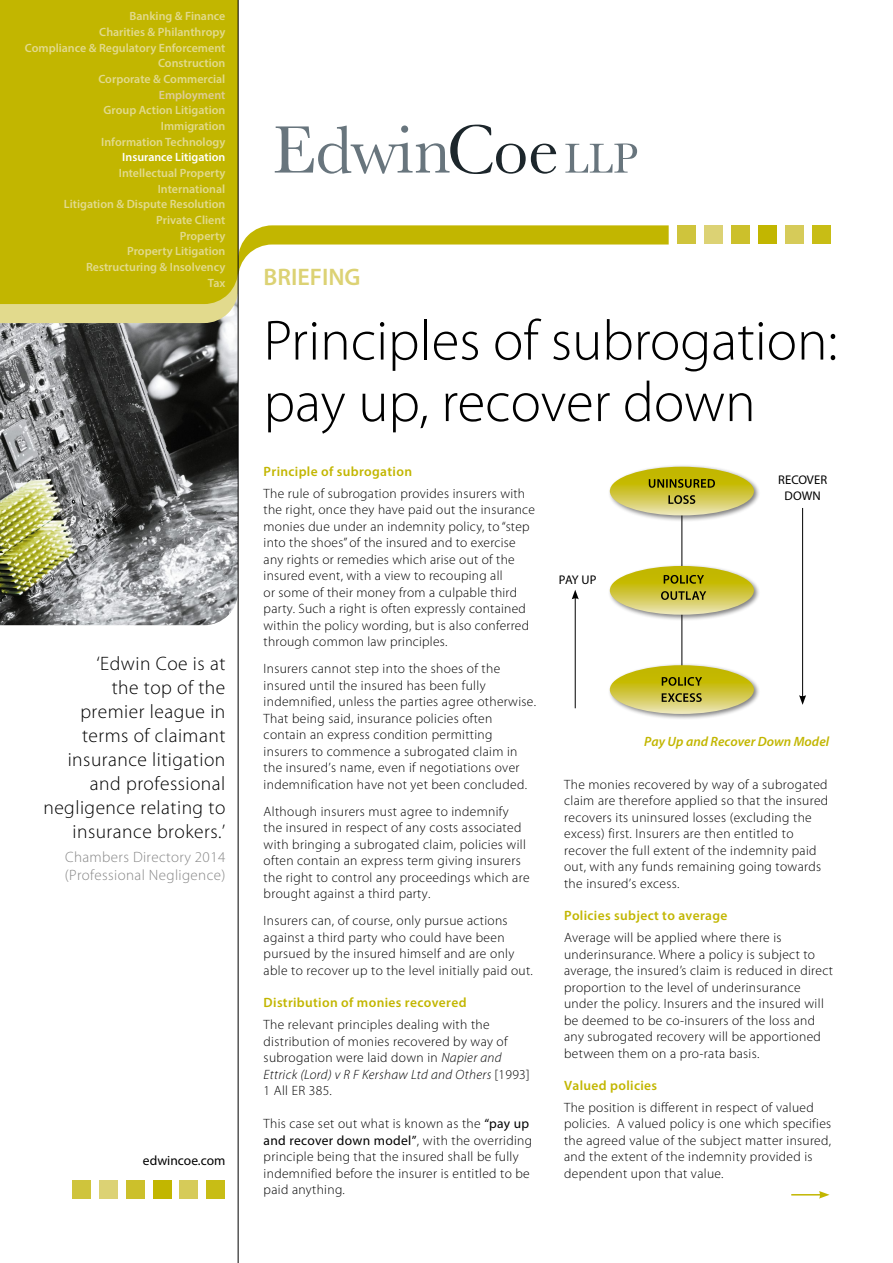
<style>
.page{position:relative;width:893px;height:1263px;background:#fff}
.page>*{position:absolute;margin:0;border:0;box-sizing:border-box;transform-origin:0 0}
.t1{font:300 57px/61.5px "Myriad Pro";color:#000}
.t2{font:600 24px "Myriad Pro";color:#dcd274}
.t3{font:300 19.5px/24px "Myriad Pro";letter-spacing:.025em;color:#000;text-align:right}
.t4{font:300 15px/18px "Myriad Pro";letter-spacing:.025em;color:#878787}
.t5{font:300 13.5px/16.5px "Myriad Pro";letter-spacing:.025em;color:#000}
.t6{font:600 13.5px "Myriad Pro";letter-spacing:.025em;color:#c2b600}
.t7{font:italic 600 13.5px "Myriad Pro";color:#c2b600}
.t8{font:13.5px "Myriad Pro";color:#000}
.t9{font:12.6px/16.2px "Myriad Pro";color:#000;text-align:center}
.t10{font:600 12px/15.6px "Myriad Pro";color:#e2da8d;text-align:right}
.t11{font:600 12px "Myriad Pro";color:#fff}
.t12{font:600 12px "Myriad Pro";color:#decd9a}
.s1{font-style:italic}
.s2{font-weight:400}
</style>
<div class="page">
<hr style="left:791px;top:1194px;width:30px;height:1px;background:#c2b600">
<svg style="left:819px;top:1191px;width:10px;height:7px"></svg>
<hr style="left:681px;top:485px;width:1px;height:193px;background:#000">
<hr style="left:575px;top:597px;width:1px;height:111px;background:#000">
<svg style="left:572px;top:590px;width:7px;height:9px"></svg>
<hr style="left:802px;top:508px;width:1px;height:189px;background:#000">
<svg style="left:799px;top:695px;width:7px;height:10px"></svg>
<div style="left:608px;top:464px;width:152px;height:58px;background:#000;opacity:.5"></div>
<svg style="left:610px;top:467px;width:144px;height:48px;background:#c9c15a"></svg>
<div style="left:608px;top:564px;width:152px;height:57px;background:#000;opacity:.5"></div>
<svg style="left:610px;top:566px;width:144px;height:49px;background:#ccc45d"></svg>
<div style="left:608px;top:663px;width:152px;height:58px;background:#000;opacity:.5"></div>
<svg style="left:610px;top:665px;width:144px;height:49px;background:#ccc45d"></svg>
<img style="left:0;top:323px;width:238px;height:302px">
<svg style="left:239px;top:225px;width:430px;height:46px"></svg>
<div style="left:0;top:304px;width:238px;height:19px;background:#e2da8d"></div>
<div style="left:0;top:0;width:238px;height:304px;background:#c2b600"></div>
<hr style="left:238px;top:0;width:1px;height:1263px;background:#000">
<div style="left:677px;top:225px;width:19px;height:19px;background:#cfc43c"></div>
<div style="left:704px;top:225px;width:19px;height:19px;background:#dcd274"></div>
<div style="left:731px;top:225px;width:19px;height:19px;background:#ccc02b"></div>
<div style="left:758px;top:225px;width:19px;height:19px;background:#c2b600"></div>
<div style="left:785px;top:225px;width:19px;height:19px;background:#d6cb59"></div>
<div style="left:812px;top:225px;width:19px;height:19px;background:#c8bd15"></div>
<div style="left:72px;top:1180px;width:19px;height:19px;background:#cfc43c"></div>
<div style="left:99px;top:1180px;width:19px;height:19px;background:#dcd274"></div>
<div style="left:126px;top:1180px;width:19px;height:19px;background:#ccc02b"></div>
<div style="left:153px;top:1180px;width:19px;height:19px;background:#c2b600"></div>
<div style="left:180px;top:1180px;width:18px;height:19px;background:#d6cb59"></div>
<div style="left:206px;top:1180px;width:19px;height:19px;background:#c8bd15"></div>
<svg style="left:565px;top:143px;width:72px;height:30px"></svg>
<svg style="left:275px;top:125px;width:281px;height:49px"></svg>
<p class="t10" style="left:25px;top:8px;width:202px">Banking &amp; Finance<br>Charities &amp; Philanthropy<br>Compliance &amp; Regulatory Enforcement<br>Construction<br>Corporate &amp; Commercial</p>
<p class="t12" style="left:159px;top:87px;width:68px">Employment</p>
<p class="t10" style="left:101px;top:102px;width:126px">Group Action Litigation<br>Immigration<br>Information Technology</p>
<p class="t11" style="left:122px;top:150px;width:105px">Insurance Litigation</p>
<p class="t10" style="left:64px;top:165px;width:163px">Intellectual Property<br>International<br>Litigation &amp; Dispute Resolution<br>Private Client<br>Property<br>Property Litigation<br>Restructuring &amp; Insolvency<br>Tax</p>
<h3 class="t3" style="left:43px;top:651px;width:183px">‘Edwin Coe is at<br>the top of the premier league in terms of claimant insurance litigation and professional negligence relating to insurance brokers.’</h3>
<p class="t4" style="left:65px;top:848px;width:162px">Chambers Directory 2014 (Professional Negligence)</p>
<p class="t8" style="left:143px;top:1152px;width:84px">edwincoe.com</p>
<h2 class="t2" style="left:264px;top:261px;width:98px">BRIEFING</h2>
<h1 class="t1" style="left:264px;top:309px;width:575px">Principles of subrogation: pay up, recover down</h1>
<p class="t6" style="left:264px;top:463px;width:150px">Principle of subrogation</p>
<p class="t5" style="left:264px;top:485px;width:273px">The rule of subrogation provides insurers with the right, once they have paid out the insurance monies due under an indemnity policy, to “step into the shoes” of the insured and to exercise any rights or remedies which arise out of the insured event, with a view to recouping all<br>or some of their money from a culpable third party. Such a right is often expressly contained within the policy wording, but is also conferred through common law principles.</p>
<p class="t5" style="left:264px;top:660px;width:274px">Insurers cannot step into the shoes of the insured until the insured has been fully indemnified, unless the parties agree otherwise.<br>That being said, insurance policies often contain an express condition permitting insurers to commence a subrogated claim in the insured’s name, even if negotiations over indemnification have not yet been concluded.</p>
<p class="t5" style="left:264px;top:803px;width:267px">Although insurers must agree to indemnify the insured in respect of any costs associated with bringing a subrogated claim, policies will often contain an express term giving insurers the right to control any proceedings which are brought against a third party.</p>
<p class="t5" style="left:264px;top:913px;width:271px">Insurers can, of course, only pursue actions against a third party who could have been pursued by the insured himself and are only able to recover up to the level initially paid out.</p>
<p class="t6" style="left:264px;top:994px;width:204px">Distribution of monies recovered</p>
<p class="t5" style="left:264px;top:1016px;width:268px">The relevant principles dealing with the distribution of monies recovered by way of subrogation were laid down in <span class="s1">Napier and Ettrick (Lord) v R F Kershaw Ltd and Others</span> [1993] 1 All ER 385.</p>
<p class="t5" style="left:264px;top:1115px;width:270px">This case set out what is known as the <span class="s2">“pay up and recover down model”</span>, with the overriding principle being that the insured shall be fully indemnified before the insurer is entitled to be paid anything.</p>
<p class="t9" style="left:778px;top:471px;width:50px">RECOVER<br>DOWN</p>
<p class="t9" style="left:559px;top:572px;width:39px">PAY UP</p>
<p class="t7" style="left:644px;top:733px;width:186px">Pay Up and Recover Down Model</p>
<p class="t5" style="left:564px;top:776px;width:266px">The monies recovered by way of a subrogated claim are therefore applied so that the insured recovers its uninsured losses (excluding the excess) first. Insurers are then entitled to recover the full extent of the indemnity paid out, with any funds remaining going towards the insured’s excess.</p>
<p class="t6" style="left:564px;top:907px;width:165px">Policies subject to average</p>
<p class="t5" style="left:564px;top:929px;width:270px">Average will be applied where there is underinsurance. Where a policy is subject to average, the insured’s claim is reduced in direct proportion to the level of underinsurance under the policy. Insurers and the insured will be deemed to be co-insurers of the loss and any subrogated recovery will be apportioned between them on a pro-rata basis.</p>
<p class="t6" style="left:564px;top:1077px;width:95px">Valued policies</p>
<p class="t5" style="left:564px;top:1099px;width:269px">The position is different in respect of valued policies. A valued policy is one which specifies the agreed value of the subject matter insured, and the extent of the indemnity provided is dependent upon that value.</p>
</div>
